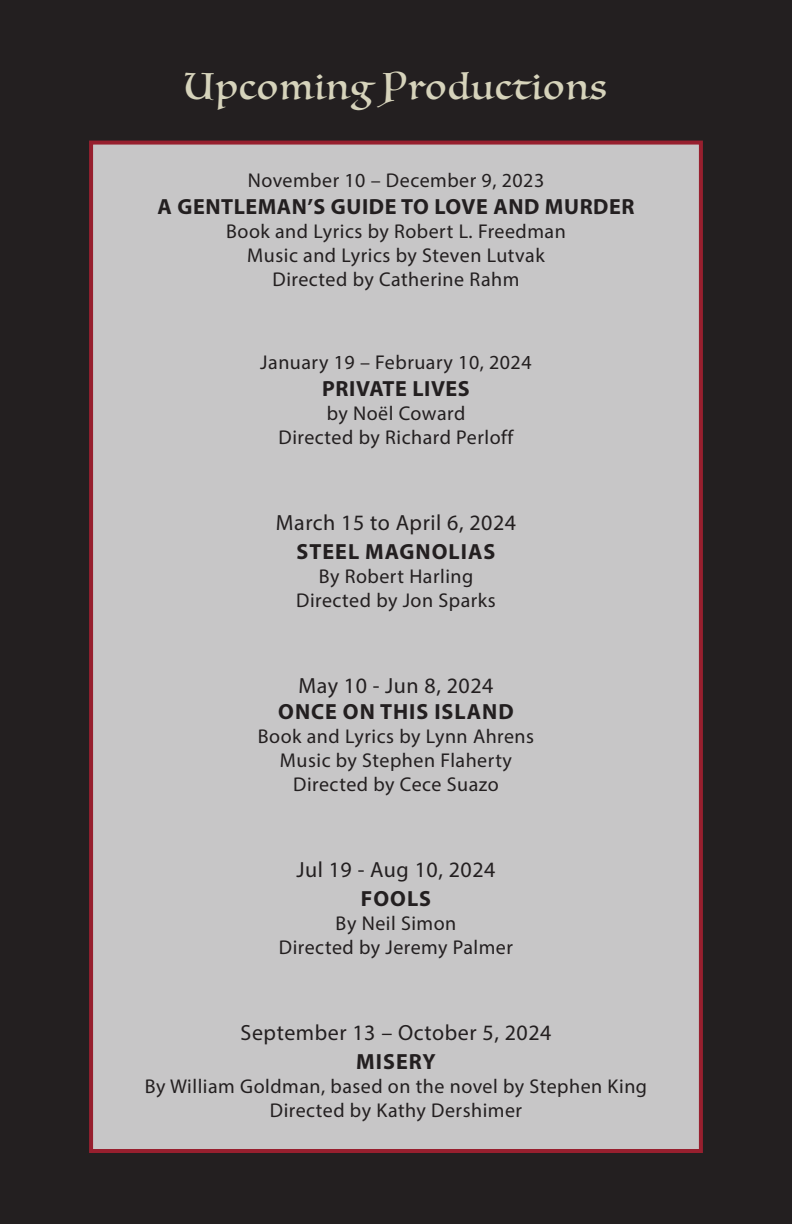
<style>
.page{position:relative;width:792px;height:1224px;background:#231f20}
.page>*{position:absolute;margin:0;border:0;box-sizing:border-box;transform-origin:0 0}
.t1{font:36px "Luminari";letter-spacing:.05em;color:#d6d3bb}
.t2{font:22px "Myriad Pro";letter-spacing:.025em;color:#231f20}
.t3{font:700 22px "Myriad Pro";letter-spacing:.025em;color:#231f20}
.t4{font:700 22px "Myriad Pro";letter-spacing:.045em;color:#231f20}
.t5{font:20px "Myriad Pro";letter-spacing:.025em;color:#231f20}
</style>
<div class="page">
<div style="left:89px;top:141px;width:614px;height:1012px;background:#c7c6c7;border:4px solid #be2033"></div>
<p class="t1" style="left:185px;top:56px;width:424px">Upcoming Productions</p>
<p class="t5" style="left:248px;top:168px;width:298px">November 10 – December 9, 2023</p>
<p class="t3" style="left:158px;top:192px;width:478px">A GENTLEMAN’S GUIDE TO LOVE AND MURDER</p>
<p class="t5" style="left:226px;top:219px;width:341px">Book and Lyrics by Robert L. Freedman</p>
<p class="t5" style="left:247px;top:243px;width:299px">Music and Lyrics by Steven Lutvak</p>
<p class="t5" style="left:273px;top:267px;width:248px">Directed by Catherine Rahm</p>
<p class="t5" style="left:260px;top:350px;width:273px">January 19 – February 10, 2024</p>
<p class="t3" style="left:322px;top:374px;width:149px">PRIVATE LIVES</p>
<p class="t5" style="left:327px;top:401px;width:140px">by Noël Coward</p>
<p class="t5" style="left:279px;top:425px;width:236px">Directed by Richard Perloff</p>
<p class="t2" style="left:276px;top:509px;width:242px">March 15 to April 6, 2024</p>
<p class="t4" style="left:297px;top:537px;width:200px">STEEL MAGNOLIAS</p>
<p class="t5" style="left:319px;top:563px;width:156px">By Robert Harling</p>
<p class="t5" style="left:296px;top:587px;width:201px">Directed by Jon Sparks</p>
<p class="t2" style="left:298px;top:672px;width:197px">May 10 - Jun 8, 2024</p>
<p class="t4" style="left:278px;top:697px;width:237px">ONCE ON THIS ISLAND</p>
<p class="t5" style="left:258px;top:724px;width:278px">Book and Lyrics by Lynn Ahrens</p>
<p class="t5" style="left:280px;top:748px;width:234px">Music by Stephen Flaherty</p>
<p class="t5" style="left:293px;top:772px;width:207px">Directed by Cece Suazo</p>
<p class="t2" style="left:297px;top:856px;width:200px">Jul 19 - Aug 10, 2024</p>
<p class="t3" style="left:361px;top:884px;width:72px">FOOLS</p>
<p class="t5" style="left:336px;top:911px;width:122px">By Neil Simon</p>
<p class="t5" style="left:279px;top:935px;width:236px">Directed by Jeremy Palmer</p>
<p class="t2" style="left:241px;top:1019px;width:312px">September 13 – October 5, 2024</p>
<p class="t3" style="left:356px;top:1047px;width:81px">MISERY</p>
<p class="t5" style="left:145px;top:1074px;width:504px">By William Goldman, based on the novel by Stephen King</p>
<p class="t5" style="left:270px;top:1098px;width:254px">Directed by Kathy Dershimer</p>
</div>
